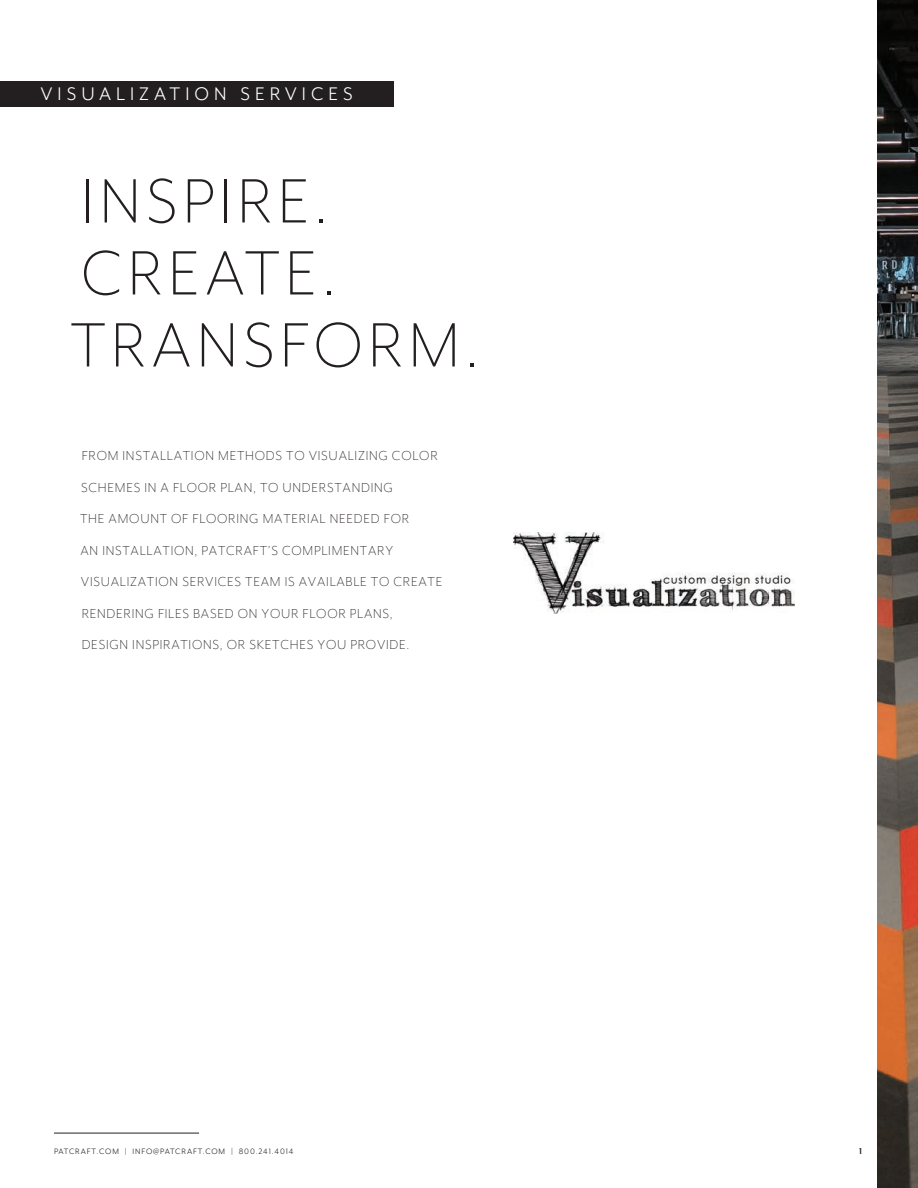
<style>
.page{position:relative;width:918px;height:1188px;background:#fff}
.page>*{position:absolute;margin:0;border:0;box-sizing:border-box;transform-origin:0 0}
.t1{font:300 72px/72px "Mr Eaves Mod OT";letter-spacing:.07em;color:#231f20}
.t2{font:21px "Mr Eaves Mod OT";letter-spacing:.24em;color:#fff}
.t3{font:300 15px/31.5px "Mr Eaves Mod OT";letter-spacing:.05em;color:#231f20}
.t4{font:700 9.75px "Mr Eaves Mod OT";color:#231f20}
.t5{font:9px "Mr Eaves Mod OT";letter-spacing:.1em;color:#231f20}
</style>
<div class="page">
<img style="left:513px;top:532px;width:281px;height:81px">
<div style="left:0;top:81px;width:393px;height:26px;background:#231f20"></div>
<img style="left:878px;top:0;width:40px;height:1188px">
<hr style="left:54px;top:1133px;width:145px;height:1px;background:#231f20">
<h2 class="t2" style="left:40px;top:83px;width:314px">VISUALIZATION SERVICES</h2>
<h1 class="t1" style="left:70px;top:166px;width:410px">INSPIRE.<br>CREATE.<br>TRANSFORM.</h1>
<p class="t3" style="left:80px;top:440px;width:364px">FROM INSTALLATION METHODS TO VISUALIZING COLOR SCHEMES IN A FLOOR PLAN, TO UNDERSTANDING<br>THE AMOUNT OF FLOORING MATERIAL NEEDED FOR<br>AN INSTALLATION, PATCRAFT’S COMPLIMENTARY VISUALIZATION SERVICES TEAM IS AVAILABLE TO CREATE RENDERING FILES BASED ON YOUR FLOOR PLANS,<br>DESIGN INSPIRATIONS, OR SKETCHES YOU PROVIDE.</p>
<p class="t5" style="left:54px;top:1146px;width:241px">PATCRAFT.COM | INFO@PATCRAFT.COM | 800.241.4014</p>
<p class="t4" style="left:859px;top:1146px;width:5px">1</p>
</div>
